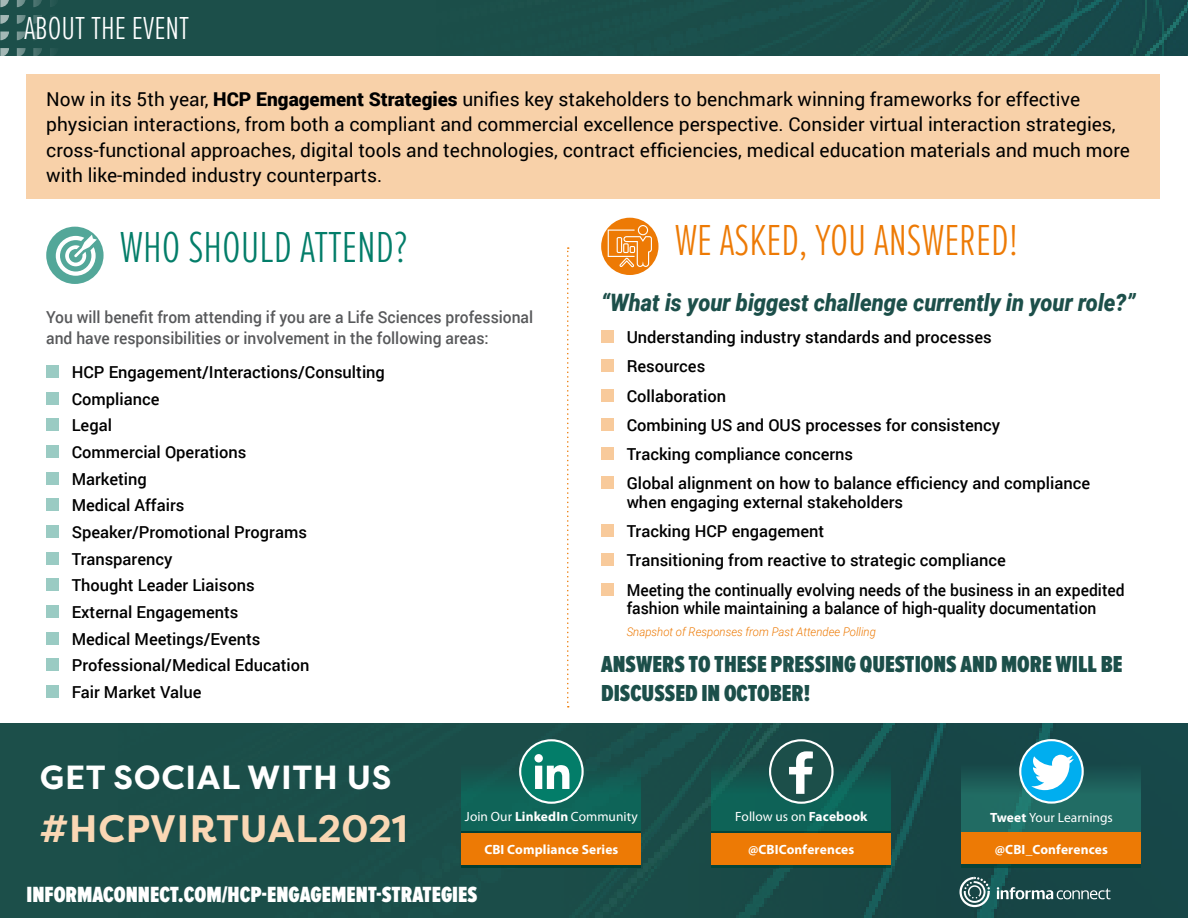
<style>
.page{position:relative;width:1188px;height:918px;background:#fff}
.page>*{position:absolute;margin:0;border:0;box-sizing:border-box;transform-origin:0 0}
.t1{font:300 45px "Proxima Nova A Ex Cn";color:#ed7a05}
.t2{font:300 45px "Proxima Nova A Ex Cn";color:#037d69}
.t3{font:700 38.25px "Filson Pro";letter-spacing:.01em;color:#fad7b4}
.t4{font:700 33.45px "Filson Pro";letter-spacing:.02em;color:#fff}
.t5{font:300 33px "Proxima Nova A Ex Cn";color:#fff}
.t6{font:900 24px/29.2px "Proxima Nova A Ex Cn";color:#1c4f4a}
.t7{font:italic 900 24px "Roboto";color:#1c4f4a;scale:.91 1}
.t8{font:900 22.8px "Proxima Nova A Ex Cn";color:#fff}
.t9{font:19.2px/25.5px "Roboto";color:#000}
.t10{font:500 16.5px/26.7px "Roboto";color:#000}
.t11{font:500 16.5px/21.8px "Roboto";color:#58595b;scale:.95 1}
.t12{font:500 16.5px "Roboto";color:#000;scale:.95 1}
.t13{font:13.5px "Myriad Pro";letter-spacing:.005em;color:#fff}
.t14{font:700 13.5px "Myriad Pro";letter-spacing:.01em;color:#fff}
.t15{font:italic 300 12px "Roboto";color:#ed7a05;scale:.95 1}
.s1{font-weight:900}
.s2{font-weight:700}
</style>
<div class="page">
<div style="left:0;top:0;width:1188px;height:56px;background:#1c4f4a"></div>
<img style="left:910px;top:0;width:278px;height:56px">
<svg style="left:0;top:0;width:9px;height:7px"></svg>
<svg style="left:17px;top:0;width:9px;height:7px"></svg>
<svg style="left:33px;top:0;width:9px;height:7px"></svg>
<svg style="left:50px;top:0;width:3px;height:7px"></svg>
<svg style="left:0;top:15px;width:9px;height:9px"></svg>
<svg style="left:17px;top:15px;width:9px;height:9px"></svg>
<svg style="left:33px;top:15px;width:9px;height:9px"></svg>
<svg style="left:50px;top:15px;width:3px;height:8px"></svg>
<svg style="left:0;top:32px;width:9px;height:8px"></svg>
<svg style="left:17px;top:32px;width:9px;height:8px"></svg>
<svg style="left:33px;top:32px;width:9px;height:8px"></svg>
<svg style="left:50px;top:32px;width:3px;height:8px"></svg>
<svg style="left:0;top:48px;width:9px;height:8px"></svg>
<svg style="left:17px;top:48px;width:9px;height:8px"></svg>
<svg style="left:33px;top:48px;width:9px;height:8px"></svg>
<svg style="left:50px;top:48px;width:3px;height:8px"></svg>
<img style="left:0;top:724px;width:1188px;height:194px">
<div style="left:27px;top:75px;width:1133px;height:124px;background:#f8d1a9"></div>
<img style="left:959px;top:877px;width:31px;height:30px">
<img style="left:964px;top:898px;width:21px;height:5px">
<svg style="left:964px;top:877px;width:26px;height:21px"></svg>
<svg style="left:997px;top:887px;width:114px;height:12px"></svg>
<div style="left:46px;top:227px;width:58px;height:57px;background:#53a799;border-radius:50%"></div>
<svg style="left:56px;top:235px;width:41px;height:41px"></svg>
<div style="left:46px;top:365px;width:13px;height:13px;background:#9acbc3"></div>
<div style="left:46px;top:392px;width:13px;height:13px;background:#9acbc3"></div>
<div style="left:46px;top:418px;width:13px;height:13px;background:#9acbc3"></div>
<div style="left:46px;top:445px;width:13px;height:13px;background:#9acbc3"></div>
<div style="left:46px;top:472px;width:13px;height:13px;background:#9acbc3"></div>
<div style="left:46px;top:498px;width:13px;height:13px;background:#9acbc3"></div>
<div style="left:46px;top:525px;width:13px;height:13px;background:#9acbc3"></div>
<div style="left:46px;top:552px;width:13px;height:13px;background:#9acbc3"></div>
<div style="left:46px;top:578px;width:13px;height:13px;background:#9acbc3"></div>
<div style="left:46px;top:605px;width:13px;height:13px;background:#9acbc3"></div>
<div style="left:46px;top:632px;width:13px;height:13px;background:#9acbc3"></div>
<div style="left:46px;top:658px;width:13px;height:13px;background:#9acbc3"></div>
<div style="left:46px;top:685px;width:13px;height:13px;background:#9acbc3"></div>
<div style="left:601px;top:218px;width:57px;height:57px;background:#ed7a05;border-radius:50%"></div>
<svg style="left:608px;top:225px;width:44px;height:42px"></svg>
<div style="left:601px;top:330px;width:13px;height:13px;background:#f8ca9b"></div>
<div style="left:601px;top:359px;width:13px;height:13px;background:#f8ca9b"></div>
<div style="left:601px;top:389px;width:13px;height:13px;background:#f8ca9b"></div>
<div style="left:601px;top:418px;width:13px;height:13px;background:#f8ca9b"></div>
<div style="left:601px;top:447px;width:13px;height:13px;background:#f8ca9b"></div>
<div style="left:601px;top:476px;width:13px;height:13px;background:#f8ca9b"></div>
<div style="left:601px;top:524px;width:13px;height:13px;background:#f8ca9b"></div>
<div style="left:601px;top:553px;width:13px;height:13px;background:#f8ca9b"></div>
<div style="left:601px;top:583px;width:13px;height:13px;background:#f8ca9b"></div>
<svg style="left:567px;top:247px;width:2px;height:461px"></svg>
<svg style="left:712px;top:731px;width:179px;height:137px;background:#125851"></svg>
<svg style="left:770px;top:740px;width:62px;height:63px"></svg>
<div style="left:769px;top:739px;width:65px;height:65px;border:2px solid #fff;border-radius:50%"></div>
<svg style="left:712px;top:831px;width:179px;height:36px"></svg>
<div style="left:712px;top:834px;width:179px;height:31px;background:#ed7a05"></div>
<svg style="left:462px;top:731px;width:179px;height:137px;background:#145b52"></svg>
<svg style="left:520px;top:740px;width:63px;height:63px;background:#1d8a78"></svg>
<svg style="left:534px;top:754px;width:35px;height:35px"></svg>
<div style="left:519px;top:739px;width:65px;height:65px;border:2px solid #fff;border-radius:50%"></div>
<div style="left:462px;top:831px;width:179px;height:36px;background:linear-gradient(to right,#033e33,#033d33)"></div>
<div style="left:462px;top:833px;width:179px;height:31px;background:#ed7a05"></div>
<svg style="left:962px;top:731px;width:179px;height:101px;background:#1d5d59"></svg>
<svg style="left:1020px;top:740px;width:63px;height:63px"></svg>
<svg style="left:1031px;top:755px;width:43px;height:35px"></svg>
<div style="left:1019px;top:739px;width:65px;height:65px;border:2px solid #fff;border-radius:50%"></div>
<div style="left:962px;top:832px;width:179px;height:36px;background:#07423a"></div>
<div style="left:962px;top:833px;width:179px;height:31px;background:#ed7a05"></div>
<h3 class="t5" style="left:24px;top:10px;width:167px">ABOUT HE EVENT</h3>
<h3 class="t5" style="left:24px;top:11px;width:234px">BENEFITS OF ATTENDING:</h3>
<p class="t9" style="left:46px;top:85px;width:1085px">Now in its 5th year, <span class="s1">HCP Engagement Strategies</span> unifies key stakeholders to benchmark winning frameworks for effective physician interactions, from both a compliant and commercial excellence perspective. Consider virtual interaction strategies, cross‑functional approaches, digital tools and technologies, contract efficiencies, medical education materials and much more with like‑minded industry counterparts.</p>
<h1 class="t2" style="left:120px;top:222px;width:289px">WHO SHOULD ATTEND?</h1>
<p class="t11" style="left:46px;top:305px;width:514px">You will benefit from attending if you are a Life Sciences professional and have responsibilities or involvement in the following areas:</p>
<p class="t10" style="left:72px;top:358px;width:315px">HCP Engagement/Interactions/Consulting<br>Compliance<br>Legal<br>Commercial Operations<br>Marketing<br>Medical Affairs<br>Speaker/Promotional Programs<br>Transparency<br>Thought Leader Liaisons<br>External Engagements<br>Medical Meetings/Events<br>Professional/Medical Education<br>Fair Market Value</p>
<h1 class="t1" style="left:675px;top:215px;width:345px">WE ASKED, YOU ANSWERED!</h1>
<h3 class="t7" style="left:601px;top:286px;width:589px">“What is your biggest challenge currently in your role?”</h3>
<p class="t10" style="left:627px;top:322px;width:465px;line-height:29.2px">Understanding industry standards and processes<br>Resources<br>Collaboration<br>Combining US and OUS processes for consistency<br>Tracking compliance concerns<br>Global alignment on how to balance efficiency and compliance</p>
<p class="t10" style="left:627px;top:487px;width:499px;line-height:29.2px">when engaging external stakeholders<br>Tracking HCP engagement<br>Transitioning from reactive to strategic compliance<br>Meeting the continually evolving needs of the business in an expedited</p>
<p class="t12" style="left:627px;top:597px;width:496px">fashion while maintaining a balance of high-quality documentation</p>
<p class="t15" style="left:627px;top:623px;width:264px">Snapshot of Responses from Past Attendee Polling</p>
<h3 class="t6" style="left:601px;top:651px;width:523px">ANSWERS TO THESE PRESSING QUESTIONS AND MORE WILL BE<br>DISCUSSED IN OCTOBER!</h3>
<h3 class="t4" style="left:40px;top:756px;width:353px">GET SOCIAL WITH US</h3>
<h2 class="t3" style="left:40px;top:805px;width:370px">#HCPVIRTUAL2021</h2>
<p class="t13" style="left:465px;top:809px;width:174px">Join Our <span class="s2">LinkedIn</span> Community</p>
<p class="t14" style="left:484px;top:842px;width:136px">CBI Compliance Series</p>
<h3 class="t8" style="left:27px;top:881px;width:452px">INFORMACONNECT.COM/HCP-ENGAGEMENT-STRATEGIES</h3>
<p class="t13" style="left:735px;top:809px;width:134px">Follow us on <span class="s2">Facebook</span></p>
<p class="t14" style="left:748px;top:842px;width:108px">@CBIConferences</p>
<p class="t13" style="left:990px;top:810px;width:124px"><span class="s2">Tweet</span> Your Learnings</p>
<p class="t14" style="left:995px;top:841px;width:115px">@CBI_Conferences</p>
</div>
